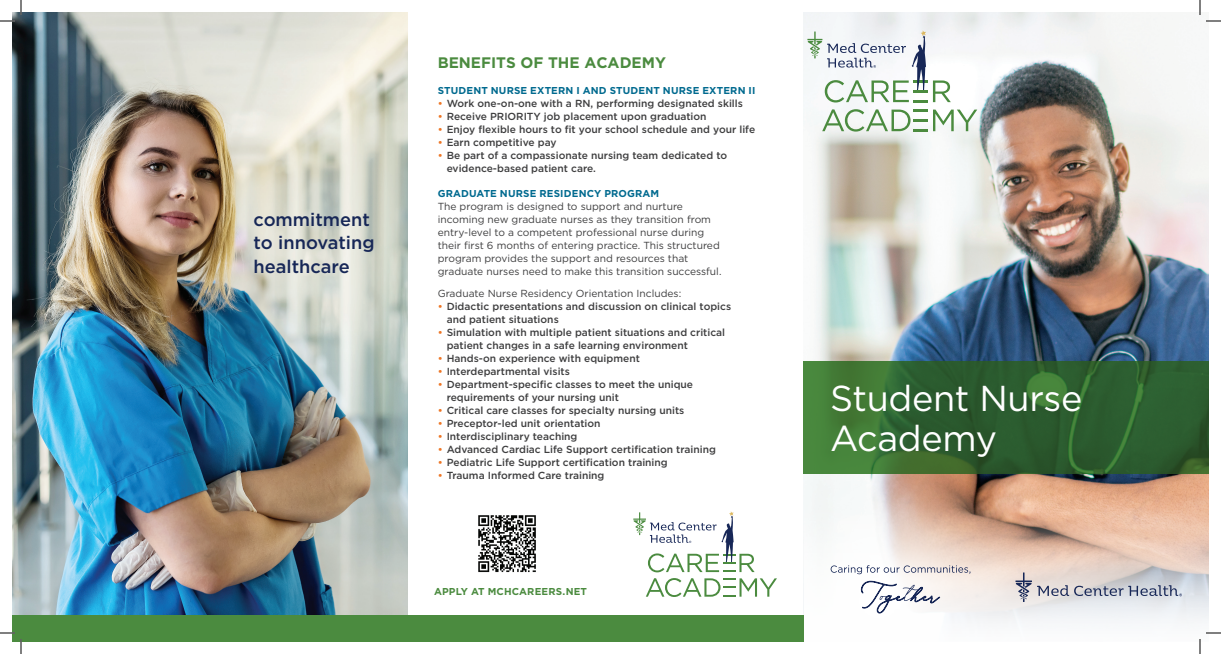
<style>
.page{position:relative;width:1221px;height:654px;background:#fff}
.page>*{position:absolute;margin:0;border:0;box-sizing:border-box;transform-origin:0 0}
.t1{font:36px/40px "Gotham";letter-spacing:-.01em;color:#fff}
.t2{font:500 18.2px/23.1px "Gotham";color:#172757}
.t3{font:700 15.2px "Gotham";color:#4b8b3f}
.List_Paragraph{font:500 10.2px/13px "Gotham";color:#3e3e3f}
.t4{font:10.2px/13px "Gotham";color:#3e3e3f}
.t5{font:700 10px "Gotham";letter-spacing:.015em;color:#006a8f}
.t6{font:700 10px "Gotham";letter-spacing:.015em;color:#4b8b3f}
.s1{color:#ee7625}
</style>
<div class="page">
<img style="left:803px;top:12px;width:406px;height:630px">
<img style="left:12px;top:12px;width:396px;height:603px">
<svg style="left:803px;top:362px;width:406px;height:112px;background:#326531"></svg>
<div style="left:12px;top:615px;width:791px;height:27px;background:#4b8b3f"></div>
<svg style="left:822px;top:109px;width:155px;height:23px"></svg>
<svg style="left:807px;top:30px;width:144px;height:73px"></svg>
<svg style="left:646px;top:578px;width:131px;height:19px"></svg>
<svg style="left:633px;top:511px;width:122px;height:61px"></svg>
<img style="left:805px;top:432px;width:404px;height:210px">
<svg style="left:1015px;top:572px;width:167px;height:30px;background:#c6c5cb"></svg>
<svg style="left:861px;top:581px;width:79px;height:32px"></svg>
<svg style="left:831px;top:565px;width:139px;height:9px"></svg>
<img style="left:478px;top:515px;width:58px;height:58px">
<svg style="left:0;top:0;width:22px;height:22px"></svg>
<svg style="left:0;top:632px;width:22px;height:22px"></svg>
<svg style="left:1199px;top:0;width:22px;height:22px"></svg>
<svg style="left:1199px;top:632px;width:22px;height:22px"></svg>
<p class="t2" style="left:254px;top:208px;width:123px">commitment to innovating healthcare</p>
<p class="t3" style="left:438px;top:53px;width:230px">BENEFITS OF THE ACADEMY</p>
<p class="t5" style="left:438px;top:83px;width:319px">STUDENT NURSE EXTERN I AND STUDENT NURSE EXTERN II</p>
<p class="List_Paragraph" style="left:438px;top:96px;width:307px"><span class="s1">•</span> Work one-on-one with a RN, performing designated skills</p>
<p class="List_Paragraph" style="left:438px;top:109px;width:270px"><span class="s1">•</span> Receive PRIORITY job placement upon graduation</p>
<p class="List_Paragraph" style="left:438px;top:122px;width:319px"><span class="s1">•</span> Enjoy flexible hours to fit your school schedule and your life</p>
<p class="List_Paragraph" style="left:438px;top:135px;width:120px"><span class="s1">•</span> Earn competitive pay</p>
<p class="List_Paragraph" style="left:447px;top:148px;width:282px;text-indent:-9px"><span class="s1">•</span> Be part of a compassionate nursing team dedicated to evidence-based patient care.</p>
<p class="t5" style="left:438px;top:186px;width:223px">GRADUATE NURSE RESIDENCY PROGRAM</p>
<p class="t4" style="left:438px;top:199px;width:285px">The program is designed to support and nurture incoming new graduate nurses as they transition from entry-level to a competent professional nurse during their first 6 months of entering practice. This structured program provides the support and resources that graduate nurses need to make this transition successful.</p>
<p class="t4" style="left:438px;top:286px;width:245px">Graduate Nurse Residency Orientation Includes:</p>
<p class="List_Paragraph" style="left:447px;top:299px;width:286px;text-indent:-9px"><span class="s1">•</span> Didactic presentations and discussion on clinical topics and patient situations</p>
<p class="List_Paragraph" style="left:447px;top:325px;width:280px;text-indent:-9px"><span class="s1">•</span> Simulation with multiple patient situations and critical patient changes in a safe learning environment</p>
<p class="List_Paragraph" style="left:438px;top:351px;width:204px"><span class="s1">•</span> Hands-on experience with equipment</p>
<p class="List_Paragraph" style="left:438px;top:364px;width:134px"><span class="s1">•</span> Interdepartmental visits</p>
<p class="List_Paragraph" style="left:447px;top:377px;width:248px;text-indent:-9px"><span class="s1">•</span> Department-specific classes to meet the unique requirements of your nursing unit</p>
<p class="List_Paragraph" style="left:438px;top:403px;width:248px"><span class="s1">•</span> Critical care classes for specialty nursing units</p>
<p class="List_Paragraph" style="left:438px;top:416px;width:164px"><span class="s1">•</span> Preceptor-led unit orientation</p>
<p class="List_Paragraph" style="left:438px;top:429px;width:141px"><span class="s1">•</span> Interdisciplinary teaching</p>
<p class="List_Paragraph" style="left:438px;top:442px;width:280px"><span class="s1">•</span> Advanced Cardiac Life Support certification training</p>
<p class="List_Paragraph" style="left:438px;top:455px;width:232px"><span class="s1">•</span> Pediatric Life Support certification training</p>
<p class="List_Paragraph" style="left:438px;top:468px;width:168px"><span class="s1">•</span> Trauma Informed Care training</p>
<p class="t6" style="left:434px;top:585px;width:155px">APPLY AT MCHCAREERS.NET</p>
<p class="t1" style="left:830px;top:377px;width:254px">Student Nurse<br>Academy</p>
</div>
